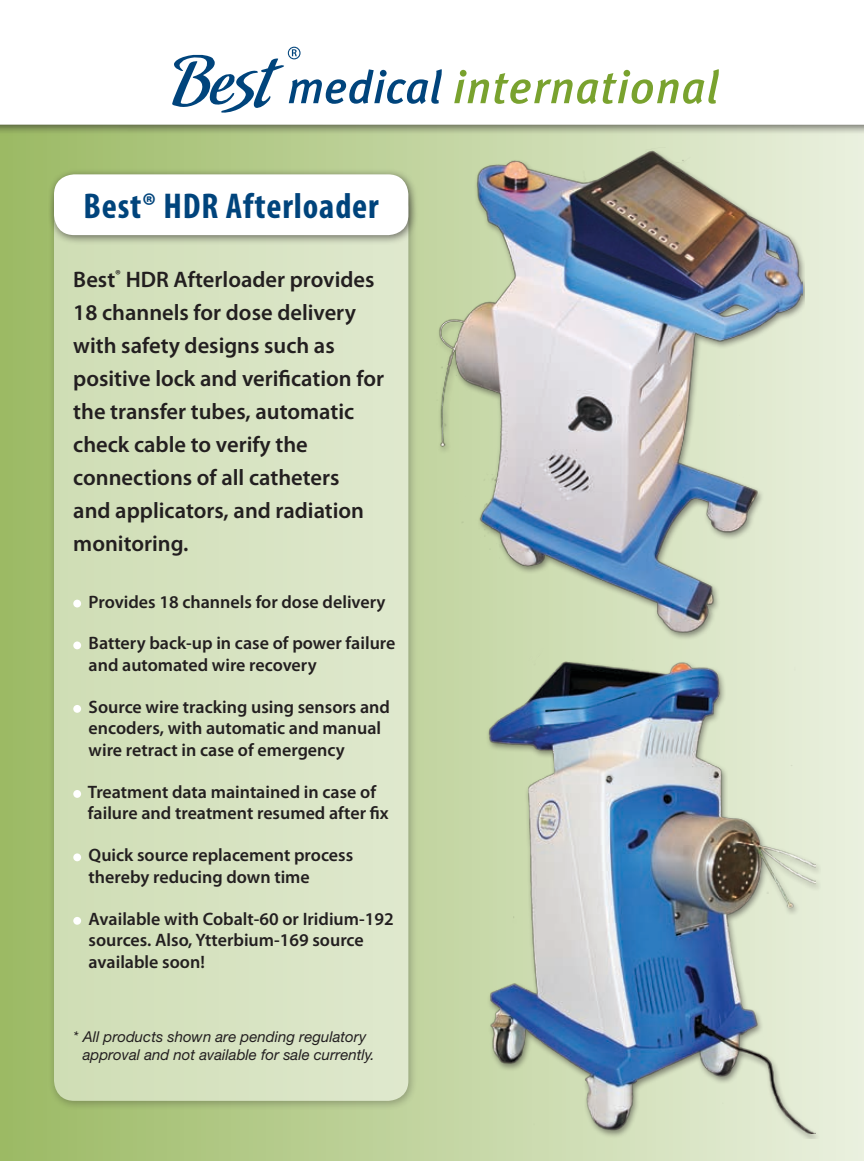
<style>
.page{position:relative;width:864px;height:1161px;background:#fff}
.page>*{position:absolute;margin:0;border:0;box-sizing:border-box;transform-origin:0 0}
.t1{font:700 condensed 36px "Myriad Pro";letter-spacing:.025em;color:#00447c}
.t2{font:600 22.5px/33px "Myriad Pro";color:#231f20}
.t3{font:600 18px/21.6px "Myriad Pro";color:#231f20}
.t4{font:italic 15px/18px "Helvetica Neue";color:#231f20}
</style>
<div class="page">
<div style="left:0;top:108px;width:864px;height:1053px;background:linear-gradient(to right,#9cba64,#eaf0de)"></div>
<div style="left:48px;top:181px;width:371px;height:930px;background:#231f20;opacity:.6"></div>
<div style="left:54px;top:188px;width:354px;height:913px;background:#d7e3c1;border-radius:20px"></div>
<div style="left:483px;top:645px;width:338px;height:494px;background:#231f20;opacity:.5"></div>
<img style="left:487px;top:648px;width:329px;height:486px">
<img style="left:432px;top:248px;width:371px;height:385px">
<div style="left:0;top:0;width:864px;height:248px;background:#231f20;opacity:.6"></div>
<svg style="left:0;top:0;width:864px;height:239px"></svg>
<div style="left:48px;top:168px;width:371px;height:77px;background:#231f20;opacity:.6"></div>
<div style="left:54px;top:174px;width:354px;height:61px;background:#fff;border-radius:20px"></div>
<svg style="left:454px;top:70px;width:35px;height:33px"></svg>
<svg style="left:495px;top:69px;width:224px;height:35px"></svg>
<svg style="left:172px;top:47px;width:270px;height:67px"></svg>
<div style="left:73px;top:600px;width:8px;height:8px;background:#fff;border-radius:50%"></div>
<div style="left:73px;top:641px;width:8px;height:8px;background:#fff;border-radius:50%"></div>
<div style="left:73px;top:705px;width:8px;height:8px;background:#fff;border-radius:50%"></div>
<div style="left:73px;top:790px;width:8px;height:8px;background:#fff;border-radius:50%"></div>
<div style="left:73px;top:853px;width:8px;height:8px;background:#fff;border-radius:50%"></div>
<div style="left:73px;top:917px;width:8px;height:8px;background:#fff;border-radius:50%"></div>
<h1 class="t1" style="left:83px;top:184px;width:297px">Best® HDR Afterloader</h1>
<p class="t2" style="left:73px;top:262px;width:312px">Best<sup>®</sup> HDR Afterloader provides<br>18 channels for dose delivery with safety designs such as positive lock and verification for the transfer tubes, automatic check cable to verify the connections of all catheters<br>and applicators, and radiation monitoring.</p>
<p class="t3" style="left:89px;top:590px;width:299px">Provides 18 channels for dose delivery</p>
<p class="t3" style="left:89px;top:632px;width:308px">Battery back-up in case of power failure and automated wire recovery</p>
<p class="t3" style="left:89px;top:696px;width:303px">Source wire tracking using sensors and encoders, with automatic and manual wire retract in case of emergency</p>
<p class="t3" style="left:88px;top:781px;width:302px">Treatment data maintained in case of failure and treatment resumed after fix</p>
<p class="t3" style="left:89px;top:844px;width:266px">Quick source replacement process thereby reducing down time</p>
<p class="t3" style="left:89px;top:907px;width:307px">Available with Cobalt-60 or Iridium-192 sources. Also, Ytterbium-169 source available soon!</p>
<p class="t4" style="left:83px;top:1027px;width:294px;text-indent:-9px">* All products shown are pending regulatory approval and not available for sale currently.</p>
</div>
